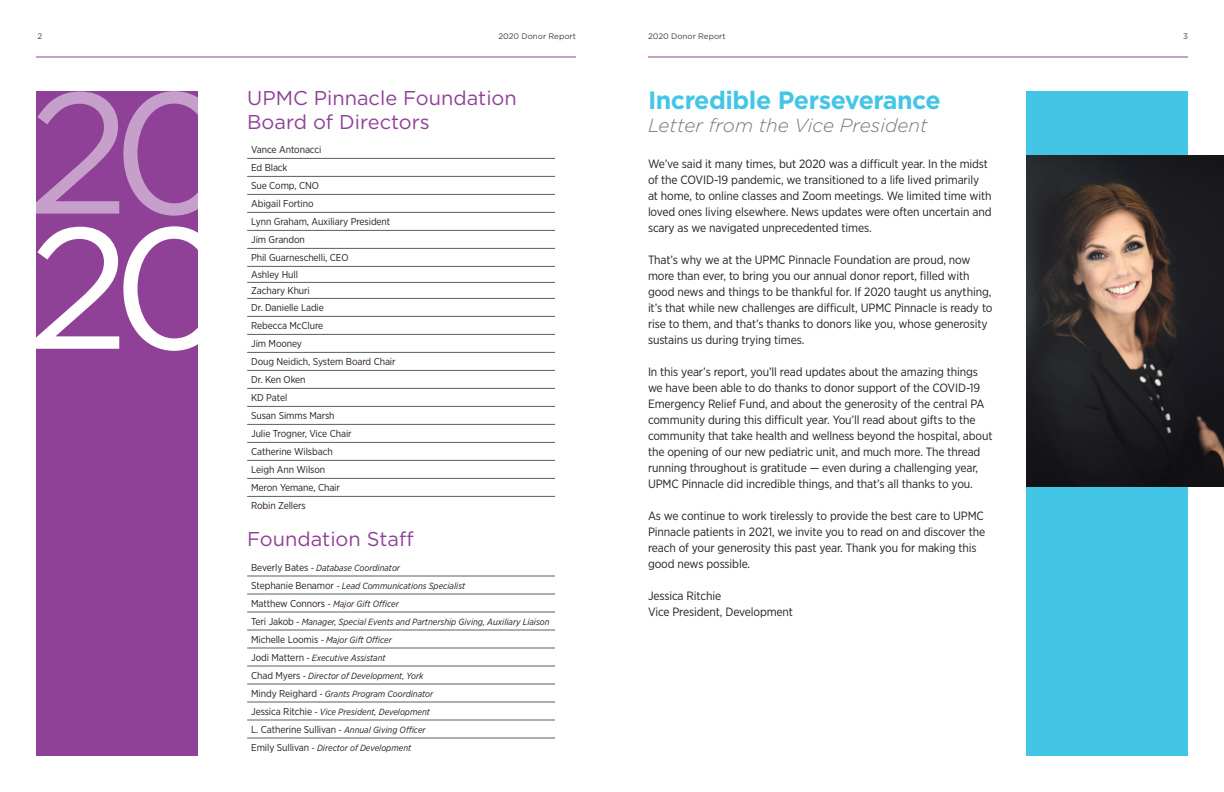
<style>
.page{position:relative;width:1224px;height:792px;background:#fff}
.page>*{position:absolute;margin:0;border:0;box-sizing:border-box;transform-origin:0 0}
.t1{font:700 25px "Gotham";letter-spacing:-.02em;color:#43c6e6}
.t2{font:20px/24px "Gotham";color:#8f4198}
.t3{font:italic 300 19px "Gotham";color:#787779}
.t4{font:12px/16px "Gotham Narrow";letter-spacing:-.01em;color:#231f20}
.t5{font:10px/18px "Gotham Narrow";letter-spacing:-.01em;color:#231f20}
.t6{font:italic 9px/18px "Gotham Narrow";color:#231f20}
.t7{font:8px "Gotham";color:#3e3e3f}
.s1{font-style:normal;font-size:10px}
</style>
<div class="page">
<hr style="left:36px;top:56px;width:540px;height:2px;background:#8f4198">
<hr style="left:648px;top:56px;width:540px;height:2px;background:#8f4198">
<div style="left:1026px;top:91px;width:162px;height:665px;background:#43c6e6"></div>
<div style="left:36px;top:91px;width:162px;height:665px;background:#8f4198"></div>
<img style="left:1026px;top:155px;width:198px;height:331px">
<hr style="left:247px;top:158px;width:308px;height:1px;background:#52626f">
<hr style="left:247px;top:176px;width:308px;height:1px;background:#52626f">
<hr style="left:247px;top:194px;width:308px;height:1px;background:#52626f">
<hr style="left:247px;top:212px;width:308px;height:1px;background:#52626f">
<hr style="left:247px;top:230px;width:308px;height:1px;background:#52626f">
<hr style="left:247px;top:248px;width:308px;height:1px;background:#52626f">
<hr style="left:247px;top:266px;width:308px;height:1px;background:#52626f">
<hr style="left:247px;top:282px;width:308px;height:1px;background:#52626f">
<hr style="left:247px;top:298px;width:308px;height:1px;background:#52626f">
<hr style="left:247px;top:316px;width:308px;height:1px;background:#52626f">
<hr style="left:247px;top:334px;width:308px;height:1px;background:#52626f">
<hr style="left:247px;top:352px;width:308px;height:1px;background:#52626f">
<hr style="left:247px;top:370px;width:308px;height:1px;background:#52626f">
<hr style="left:247px;top:388px;width:308px;height:1px;background:#52626f">
<hr style="left:247px;top:406px;width:308px;height:1px;background:#52626f">
<hr style="left:247px;top:424px;width:308px;height:1px;background:#52626f">
<hr style="left:247px;top:442px;width:308px;height:1px;background:#52626f">
<hr style="left:247px;top:460px;width:308px;height:1px;background:#52626f">
<hr style="left:247px;top:478px;width:308px;height:1px;background:#52626f">
<hr style="left:247px;top:496px;width:308px;height:1px;background:#52626f">
<hr style="left:247px;top:576px;width:308px;height:1px;background:#52626f">
<hr style="left:247px;top:594px;width:308px;height:1px;background:#52626f">
<hr style="left:247px;top:612px;width:308px;height:1px;background:#52626f">
<hr style="left:247px;top:630px;width:308px;height:1px;background:#52626f">
<hr style="left:247px;top:648px;width:308px;height:1px;background:#52626f">
<hr style="left:247px;top:666px;width:308px;height:1px;background:#52626f">
<hr style="left:247px;top:684px;width:308px;height:1px;background:#52626f">
<hr style="left:247px;top:702px;width:308px;height:1px;background:#52626f">
<hr style="left:247px;top:720px;width:308px;height:1px;background:#52626f">
<hr style="left:247px;top:738px;width:308px;height:1px;background:#52626f">
<svg style="left:36px;top:91px;width:162px;height:125px"></svg>
<svg style="left:36px;top:226px;width:162px;height:125px"></svg>
<p class="t7" style="left:37px;top:32px;width:6px">2</p>
<p class="t7" style="left:498px;top:32px;width:79px">2020 Donor Report</p>
<p class="t7" style="left:648px;top:32px;width:79px">2020 Donor Report</p>
<p class="t7" style="left:1183px;top:32px;width:6px">3</p>
<h2 class="t2" style="left:247px;top:85px;width:271px">UPMC Pinnacle Foundation<br>Board of Directors</h2>
<p class="t5" style="left:251px;top:141px;width:141px">Vance Antonacci<br>Ed Black<br>Sue Comp, CNO<br>Abigail Fortino<br>Lynn Graham, Auxiliary President<br>Jim Grandon<br>Phil Guarneschelli, CEO</p>
<p class="t5" style="left:251px;top:267px;width:60px;line-height:16px">Ashley Hull<br>Zachary Khuri</p>
<p class="t5" style="left:251px;top:299px;width:146px">Dr. Danielle Ladie<br>Rebecca McClure<br>Jim Mooney<br>Doug Neidich, System Board Chair<br>Dr. Ken Oken<br>KD Patel<br>Susan Simms Marsh<br>Julie Trogner, Vice Chair<br>Catherine Wilsbach<br>Leigh Ann Wilson<br>Meron Yemane, Chair<br>Robin Zellers</p>
<h2 class="t2" style="left:247px;top:527px;width:168px">Foundation Staff</h2>
<p class="t6" style="left:251px;top:559px;width:300px"><span class="s1">Beverly Bates</span> - Database Coordinator<br><span class="s1">Stephanie Benamor</span> - Lead Communications Specialist<br><span class="s1">Matthew Connors</span> - Major Gift Officer<br><span class="s1">Teri Jakob</span> - Manager, Special Events and Partnership Giving, Auxiliary Liaison <span class="s1">Michelle Loomis</span> - Major Gift Officer<br><span class="s1">Jodi Mattern</span> - Executive Assistant<br><span class="s1">Chad Myers</span> - Director of Development, York<br><span class="s1">Mindy Reighard</span> - Grants Program Coordinator<br><span class="s1">Jessica Ritchie</span> - Vice President, Development<br><span class="s1">L. Catherine Sullivan</span> - Annual Giving Officer<br><span class="s1">Emily Sullivan</span> - Director of Development</p>
<h1 class="t1" style="left:648px;top:86px;width:294px">Incredible Perseverance</h1>
<h3 class="t3" style="left:648px;top:115px;width:281px">Letter from the Vice President</h3>
<p class="t4" style="left:648px;top:156px;width:345px">We’ve said it many times, but 2020 was a difficult year. In the midst of the COVID-19 pandemic, we transitioned to a life lived primarily at home, to online classes and Zoom meetings. We limited time with loved ones living elsewhere. News updates were often uncertain and scary as we navigated unprecedented times.</p>
<p class="t4" style="left:648px;top:252px;width:346px">That’s why we at the UPMC Pinnacle Foundation are proud, now more than ever, to bring you our annual donor report, filled with good news and things to be thankful for. If 2020 taught us anything, it’s that while new challenges are difficult, UPMC Pinnacle is ready to rise to them, and that’s thanks to donors like you, whose generosity sustains us during trying times.</p>
<p class="t4" style="left:648px;top:364px;width:346px">In this year’s report, you’ll read updates about the amazing things we have been able to do thanks to donor support of the COVID-19<br>Emergency Relief Fund, and about the generosity of the central PA community during this difficult year. You’ll read about gifts to the community that take health and wellness beyond the hospital, about the opening of our new pediatric unit, and much more. The thread running throughout is gratitude — even during a challenging year, UPMC Pinnacle did incredible things, and that’s all thanks to you.</p>
<p class="t4" style="left:648px;top:507px;width:339px">As we continue to work tirelessly to provide the best care to UPMC Pinnacle patients in 2021, we invite you to read on and discover the reach of your generosity this past year. Thank you for making this good news possible.</p>
<p class="t4" style="left:648px;top:587px;width:147px">Jessica Ritchie<br>Vice President, Development</p>
</div>
